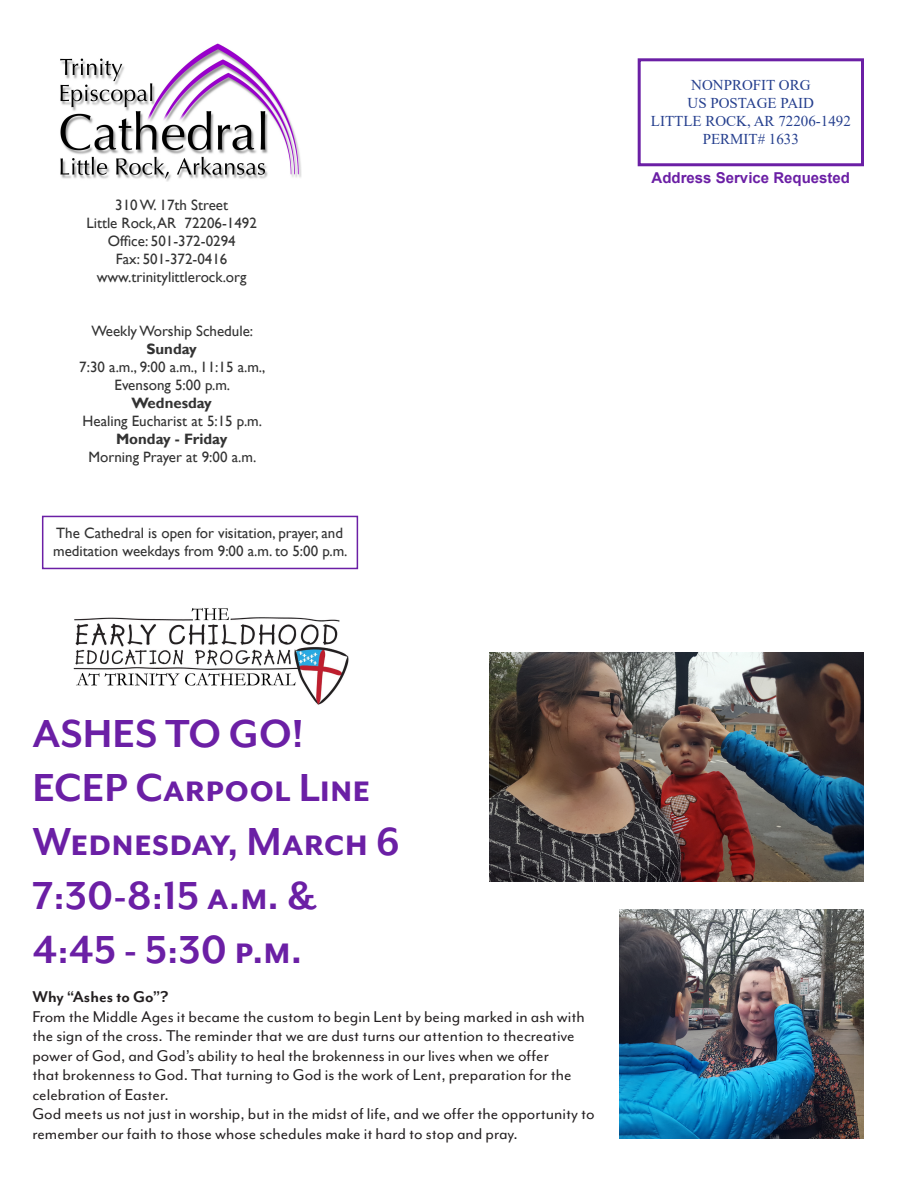
<style>
.page{position:relative;width:918px;height:1188px;background:#fff}
.page>*{position:absolute;margin:0;border:0;box-sizing:border-box;transform-origin:0 0}
.t1{font:700 45px "Mr Eaves Mod OT";color:#6b1fa5}
.t2{font:18px/19.5px "Mr Eaves Mod OT";color:#231f20}
.t3{font:700 18px "Mr Eaves Mod OT";color:#231f20}
.t4{font:15px/18px "Gill Sans";color:#333}
.t5{font:15px "Times New Roman";color:#253f8e}
.t6{font:700 15px "Gill Sans";color:#333}
.t7{font:700 15px "Arial";color:#6b1fa5}
</style>
<div class="page">
<div style="left:42px;top:516px;width:316px;height:53px;border:2px solid #6b1fa5"></div>
<div style="left:638px;top:58px;width:226px;height:108px;border:3px solid #6b1fa5"></div>
<img style="left:60px;top:43px;width:241px;height:139px">
<img style="left:73px;top:608px;width:276px;height:97px">
<img style="left:620px;top:909px;width:244px;height:229px">
<img style="left:489px;top:652px;width:375px;height:229px">
<p class="t4" style="left:115px;top:196px;width:114px">310 W. 17th Street</p>
<p class="t4" style="left:86px;top:214px;width:172px">Little Rock, AR 72206-1492</p>
<p class="t4" style="left:108px;top:232px;width:130px">Office: 501-372-0294</p>
<p class="t4" style="left:116px;top:250px;width:113px">Fax: 501-372-0416</p>
<p class="t4" style="left:97px;top:268px;width:151px">www.trinitylittlerock.org</p>
<p class="t4" style="left:92px;top:322px;width:163px">Weekly Worship Schedule:</p>
<p class="t6" style="left:147px;top:340px;width:52px">Sunday</p>
<p class="t4" style="left:79px;top:358px;width:188px">7:30 a.m., 9:00 a.m., 11:15 a.m.,</p>
<p class="t4" style="left:115px;top:376px;width:117px">Evensong 5:00 p.m.</p>
<p class="t6" style="left:131px;top:394px;width:82px">Wednesday</p>
<p class="t4" style="left:83px;top:412px;width:181px">Healing Eucharist at 5:15 p.m.</p>
<p class="t6" style="left:116px;top:430px;width:113px">Monday - Friday</p>
<p class="t4" style="left:89px;top:448px;width:169px">Morning Prayer at 9:00 a.m.</p>
<p class="t4" style="left:53px;top:524px;width:296px">The Cathedral is open for visitation, prayer, and meditation weekdays from 9:00 a.m. to 5:00 p.m.</p>
<p class="t5" style="left:691px;top:74px;width:121px">NONPROFIT ORG</p>
<p class="t5" style="left:688px;top:92px;width:128px">US POSTAGE PAID</p>
<p class="t5" style="left:651px;top:110px;width:201px">LITTLE ROCK, AR 72206-1492</p>
<p class="t5" style="left:703px;top:128px;width:98px">PERMIT# 1633</p>
<p class="t7" style="left:652px;top:167px;width:200px">Address Service Requested</p>
<p class="t1" style="left:32px;top:710px;width:273px">ASHES TO GO!</p>
<p class="t1" style="left:32px;top:764px;width:340px">ECEP Carpool Line</p>
<p class="t1" style="left:32px;top:818px;width:369px">Wednesday, March 6</p>
<p class="t1" style="left:32px;top:872px;width:286px">7:30-8:15 a.m. &amp;</p>
<p class="t1" style="left:32px;top:926px;width:271px">4:45 - 5:30 p.m.</p>
<p class="t3" style="left:32px;top:987px;width:138px">Why “Ashes to Go”?</p>
<p class="t2" style="left:32px;top:1007px;width:554px">From the Middle Ages it became the custom to begin Lent by being marked in ash with the sign of the cross. The reminder that we are dust turns our attention to thecreative power of God, and God’s ability to heal the brokenness in our lives when we offer<br>that brokenness to God. That turning to God is the work of Lent, preparation for the celebration of Easter.</p>
<p class="t2" style="left:32px;top:1104px;width:564px">God meets us not just in worship, but in the midst of life, and we offer the opportunity to remember our faith to those whose schedules make it hard to stop and pray.</p>
</div>
